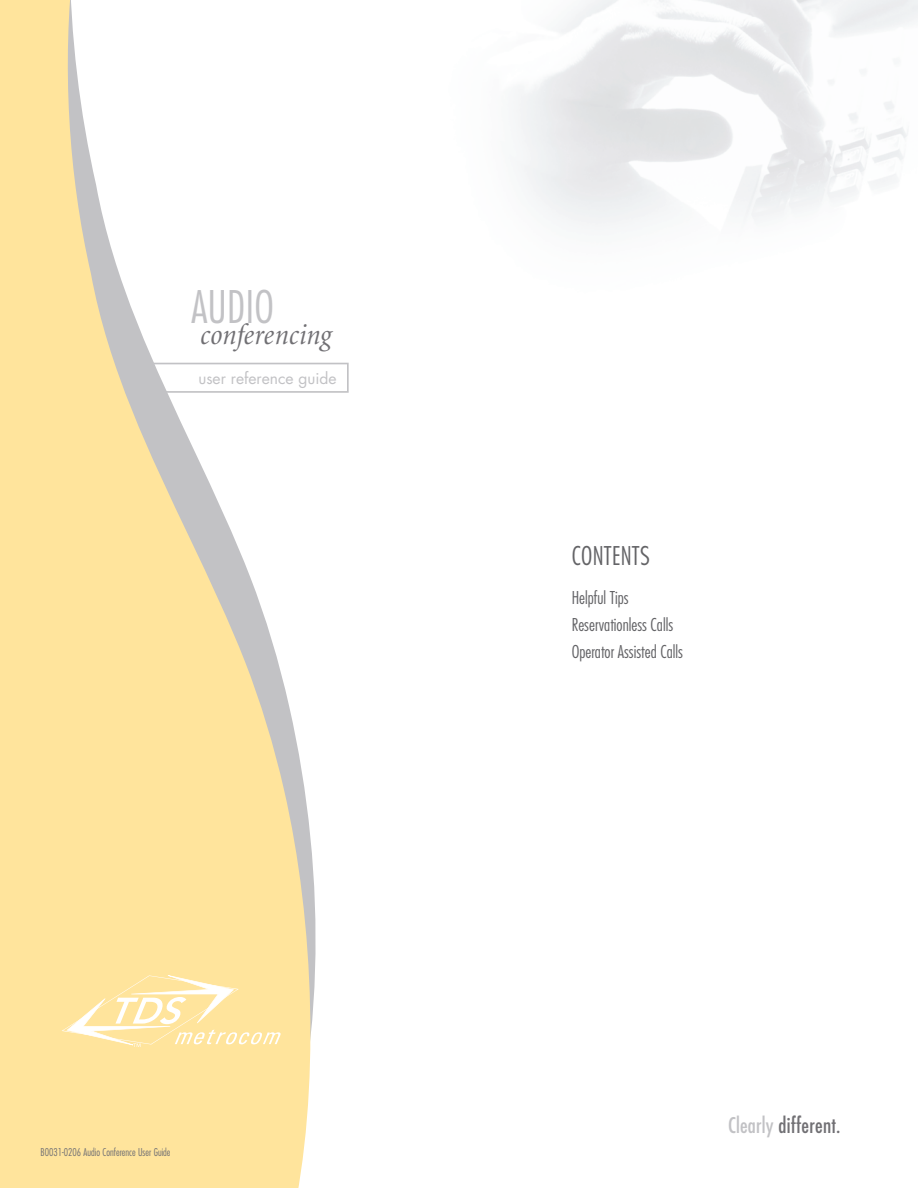
<style>
.page{position:relative;width:918px;height:1188px;background:#fff}
.page>*{position:absolute;margin:0;border:0;box-sizing:border-box;transform-origin:0 0}
.t1{font:300 condensed 43.8px "Futura";letter-spacing:.01em;color:#c2c2c5}
.t2{font:italic condensed 29.4px "Minion";color:#717074}
.t3{font:300 condensed 25.2px "Futura";letter-spacing:.01em;color:#636366}
.t4{font:condensed 21px "Futura";color:#717074}
.t5{font:300 condensed 17.25px/27px "Futura";color:#636366}
.t6{font:15.6px "Futura";color:#c2c2c5}
.t7{font:300 condensed 10.5px "Futura";color:#717074}
.s1{color:#c2c2c5}
</style>
<div class="page">
<svg style="left:327px;top:363px;width:22px;height:30px"></svg>
<svg style="left:0;top:0;width:321px;height:1188px;fill:#ffe49c"></svg>
<svg style="left:62px;top:975px;width:219px;height:130px;background:#ffe6a5"></svg>
<h1 class="t1" style="left:192px;top:288px;width:84px">AUDIO</h1>
<h2 class="t2" style="left:200px;top:324px;width:136px">conferencing</h2>
<p class="t6" style="left:198px;top:371px;width:140px">user reference guide</p>
<p class="t7" style="left:40px;top:1147px;width:132px">B0031-0206 Audio Conference User Guide</p>
<h3 class="t3" style="left:572px;top:545px;width:80px">CONTENTS</h3>
<p class="t5" style="left:572px;top:586px;width:113px">Helpful Tips<br>Reservationless Calls<br>Operator Assiste Calls</p>
<p class="t4" style="left:728px;top:1116px;width:114px"><span class="s1">Clearly</span> different.</p>
</div>
